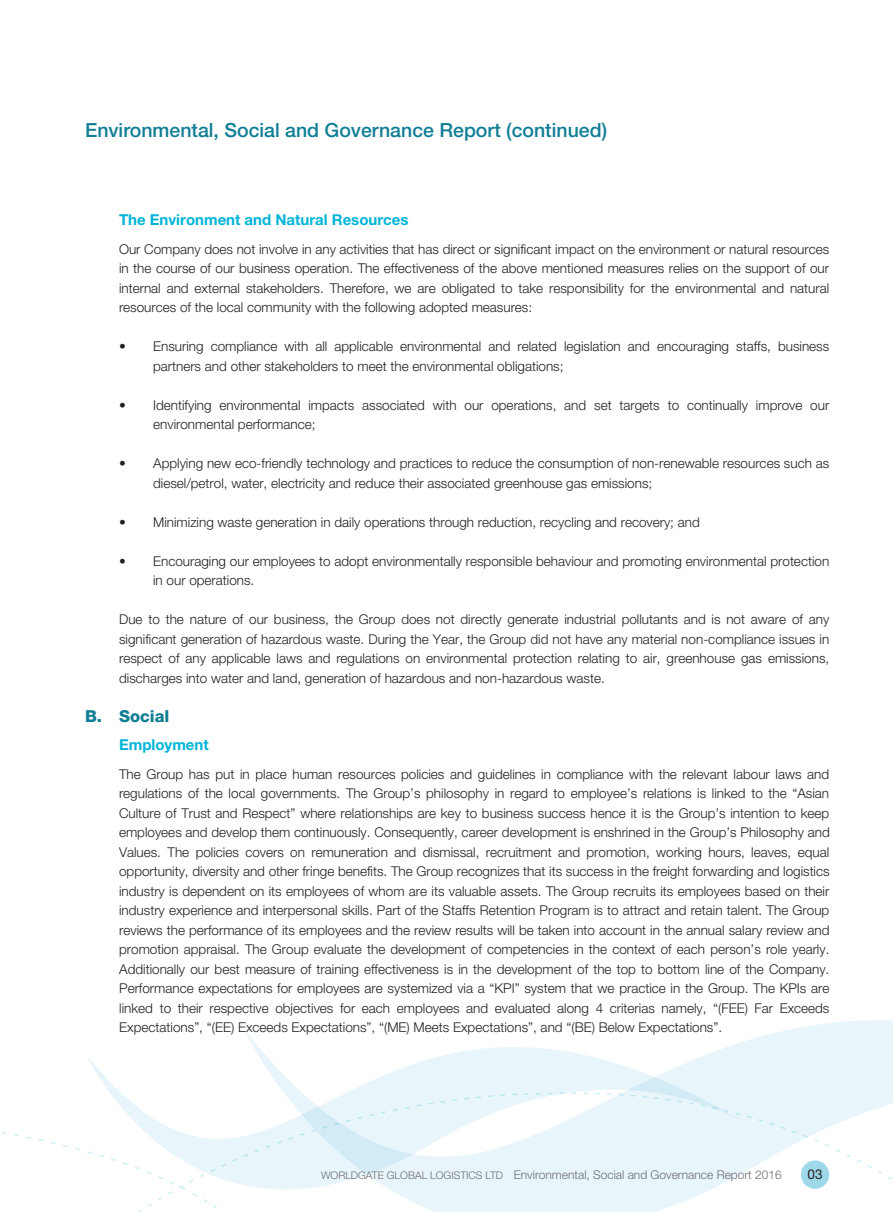
<style>
.page{position:relative;width:893px;height:1212px;background:#fff}
.page>*{position:absolute;margin:0;border:0;box-sizing:border-box;transform-origin:0 0}
.t1{font:500 19.5px "Helvetica Neue LT Std";color:#107e95}
.t2{font:800 16.5px "Helvetica Neue LT Std";color:#107e95}
.t3{font:700 15px "Helvetica Neue LT Std";color:#00b4d8}
.t4{font:300 13.5px/19.5px "Helvetica Neue LT Std";color:#231f20}
.t5{font:13.5px "Helvetica Neue LT Std";color:#231f20}
.t6{font:300 12px "Helvetica Neue LT Std";color:#6c6d70}
.s1{font-size:10.5px}
</style>
<div class="page">
<svg style="left:86px;top:1055px;width:158px;height:135px"></svg>
<svg style="left:244px;top:1020px;width:649px;height:192px;fill:#e8f5fa"></svg>
<div style="left:801px;top:1160px;width:28px;height:29px;background:#9ed8eb;border-radius:50%"></div>
<h1 class="t1" style="left:85px;top:119px;width:523px">Environmental, Social and Governance Report (continued)</h1>
<p class="t3" style="left:119px;top:210px;width:291px">The Environment and Natural Resources</p>
<p class="t4" style="left:119px;top:239px;width:712px;text-align:justify">Our Company does not involve in any activities that has direct or significant impact on the environment or natural resources in the course of our business operation. The effectiveness of the above mentioned measures relies on the support of our internal and external stakeholders. Therefore, we are obligated to take responsibility for the environmental and natural resources of the local community with the following adopted measures:</p>
<p class="t4" style="left:153px;top:336px;width:678px;text-indent:-34px">• Ensuring compliance with all applicable environmental and related legislation and encouraging staffs, business partners and other stakeholders to meet the environmental obligations;</p>
<p class="t4" style="left:153px;top:395px;width:678px;text-indent:-34px">• Identifying environmental impacts associated with our operations, and set targets to continually improve our environmental performance;</p>
<p class="t4" style="left:153px;top:453px;width:678px;text-indent:-34px">• Applying new eco-friendly technology and practices to reduce the consumption of non-renewable resources such as diesel/petrol, water, electricity and reduce their associated greenhouse gas emissions;</p>
<p class="t4" style="left:119px;top:512px;width:582px">• Minimizing waste generation in daily operations through reduction, recycling and recovery; and</p>
<p class="t4" style="left:153px;top:551px;width:678px;text-indent:-34px">• Encouraging our employees to adopt environmentally responsible behaviour and promoting environmental protection in our operations.</p>
<p class="t4" style="left:119px;top:609px;width:712px;text-align:justify">Due to the nature of our business, the Group does not directly generate industrial pollutants and is not aware of any significant generation of hazardous waste. During the Year, the Group did not have any material non-compliance issues in respect of any applicable laws and regulations on environmental protection relating to air, greenhouse gas emissions, discharges into water and land, generation of hazardous and non-hazardous waste.</p>
<p class="t2" style="left:85px;top:706px;width:86px">B. Social</p>
<p class="t3" style="left:119px;top:735px;width:91px">Employment</p>
<p class="t4" style="left:119px;top:764px;width:712px;text-align:justify">The Group has put in place human resources policies and guidelines in compliance with the relevant labour laws and regulations of the local governments. The Group’s philosophy in regard to employee’s relations is linked to the “Asian Culture of Trust and Respect” where relationships are key to business success hence it is the Group’s intention to keep employees and develop them continuously. Consequently, career development is enshrined in the Group’s Philosophy and Values. The policies covers on remuneration and dismissal, recruitment and promotion, working hours, leaves, equal opportunity, diversity and other fringe benefits. The Group recognizes that its success in the freight forwarding and logistics industry is dependent on its employees of whom are its valuable assets. The Group recruits its employees based on their industry experience and interpersonal skills. Part of the Staffs Retention Program is to attract and retain talent. The Group reviews the performance of its employees and the review results will be taken into account in the annual salary review and promotion appraisal. The Group evaluate the development of competencies in the context of each person’s role yearly.<br>Additionally our best measure of training effectiveness is in the development of the top to bottom line of the Company.<br>Performance expectations for employees are systemized via a “KPI” system that we practice in the Group. The KPIs are linked to their respective objectives for each employees and evaluated along 4 criterias namely, “(FEE) Far Exceeds Expectations”, “(EE) Exceeds Expectations”, “(ME) Meets Expectations”, and “(BE) Below Expectations”.</p>
<p class="t6" style="left:321px;top:1168px;width:462px"><span class="s1">WORLDGATE GLOBAL LOGISTICS LTD</span> Environmental, Social and Governance Report 2016</p>
<p class="t5" style="left:807px;top:1166px;width:17px">03</p>
</div>
